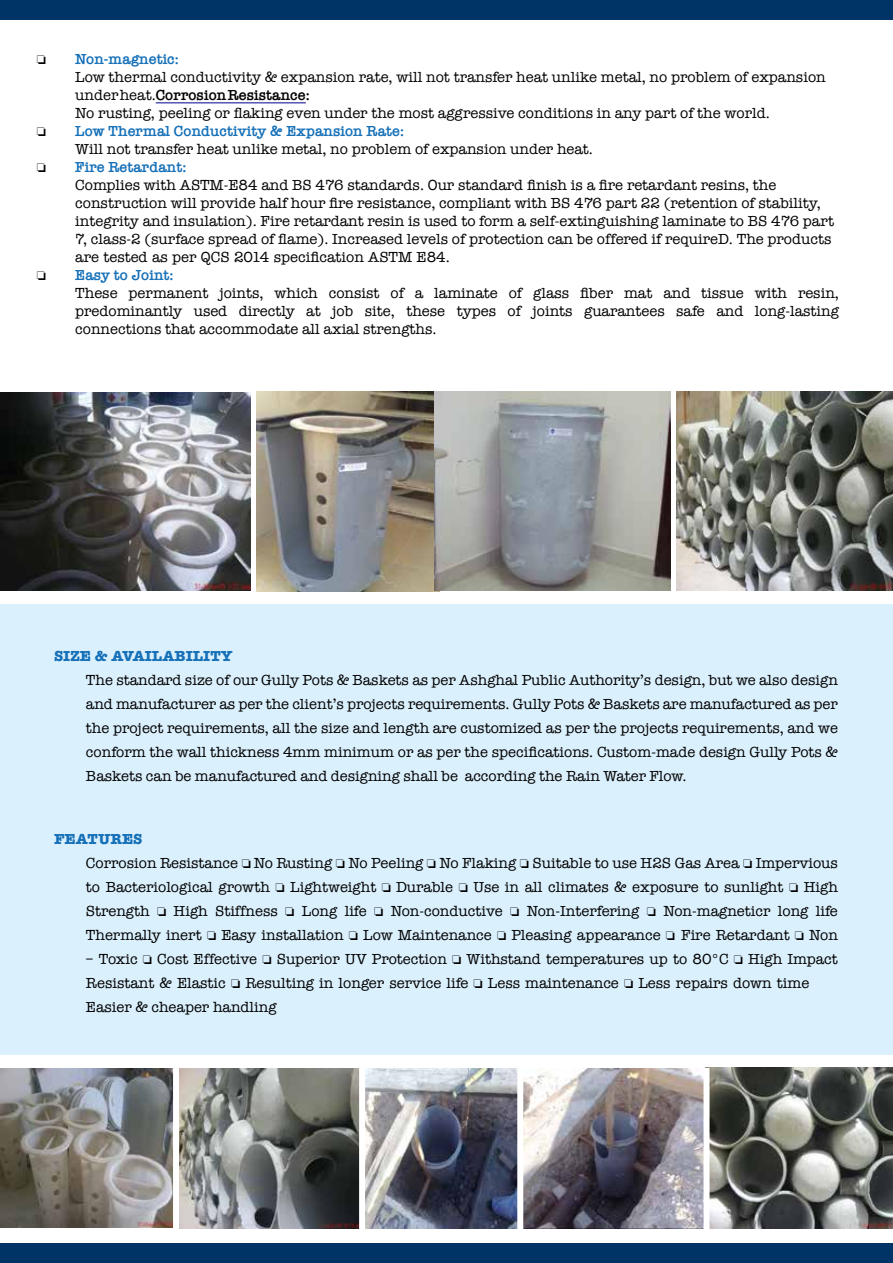
<style>
.page{position:relative;width:893px;height:1263px;background:#fff}
.page>*{position:absolute;margin:0;border:0;box-sizing:border-box;transform-origin:0 0}
.t1{font:15px/24px "American Typewriter";color:#000}
.t2{font:600 15px "American Typewriter";color:#1570b8}
.t3{font:700 15px "American Typewriter";color:#1570b8}
.s1{font-weight:600}
.s2{font-weight:700;color:#1570b8}
</style>
<div class="page">
<div style="left:0;top:605px;width:893px;height:450px;background:#dbf0fd"></div>
<hr style="left:156px;top:103px;width:150px;height:1px;background:#000090">
<img style="left:0;top:392px;width:251px;height:198px">
<img style="left:257px;top:391px;width:182px;height:200px">
<img style="left:435px;top:391px;width:236px;height:199px">
<img style="left:676px;top:392px;width:217px;height:198px">
<img style="left:0;top:1067px;width:893px;height:162px">
<div style="left:173px;top:1068px;width:6px;height:170px;background:#fff"></div>
<div style="left:359px;top:1068px;width:6px;height:170px;background:#fff"></div>
<div style="left:517px;top:1068px;width:6px;height:170px;background:#fff"></div>
<div style="left:703px;top:1068px;width:6px;height:170px;background:#fff"></div>
<div style="left:0;top:1243px;width:893px;height:20px;background:#036"></div>
<div style="left:0;top:0;width:893px;height:20px;background:#036"></div>
<p class="t2" style="left:75px;top:48px;width:105px">Non-magnetic:</p>
<p class="t1" style="left:75px;top:68px;width:752px;line-height:18px">Low thermal conductivity &amp; expansion rate, will not transfer heat unlike metal, no problem of expansion under heat.<span class="s1">Corrosion Resistance:<br></span>No rusting, peeling or flaking even under the most aggressive conditions in any part of the world.</p>
<p class="t2" style="left:75px;top:120px;width:330px">Low Thermal Conductivity &amp; Expansion Rate:</p>
<p class="t1" style="left:75px;top:137px;width:519px">Will not transfer heat unlike metal, no problem of expansion under heat.</p>
<p class="t2" style="left:75px;top:156px;width:113px">Fire Retardant:</p>
<p class="t1" style="left:75px;top:176px;width:760px;line-height:18px">Complies with ASTM-E84 and BS 476 standards. Our standard finish is a fire retardant resins, the construction will provide half hour fire resistance, compliant with BS 476 part 22 (retention of stability, integrity and insulation). Fire retardant resin is used to form a self-extinguishing laminate to BS 476 part 7, class-2 (surface spread of flame). Increased levels of protection can be offered if requireD. The products are tested as per QCS 2014 specification ASTM E84.</p>
<p class="t2" style="left:75px;top:264px;width:100px">Easy to Joint:</p>
<p class="t1" style="left:75px;top:284px;width:765px;line-height:18px;text-align:justify">These permanent joints, which consist of a laminate of glass fiber mat and tissue with resin, predominantly used directly at job site, these types of joints guarantees safe and long-lasting connections that accommodate all axial strengths.</p>
<p class="t3" style="left:54px;top:643px;width:180px">SIZE &amp; AVAILABILITY</p>
<p class="t1" style="left:86px;top:667px;width:753px;text-align:justify">The standard size of our Gully Pots &amp; Baskets as per Ashghal Public Authority’s design, but we also design and manufacturer as per the client’s projects requirements. Gully Pots &amp; Baskets are manufactured as per the project requirements, all the size and length are customized as per the projects requirements, and we conform the wall thickness 4mm minimum or as per the specifications. Custom-made design Gully Pots &amp; Baskets can be manufactured and designing shall be according the Rain Water Flow.</p>
<p class="t1" style="left:86px;top:826px;width:753px;text-indent:-32px"><span class="s2">FEATURES<br></span>Corrosion Resistance ❏ No Rusting ❏ No Peeling ❏ No Flaking ❏ Suitable to use H2S Gas Area ❏ Impervious to Bacteriological growth ❏ Lightweight ❏ Durable ❏ Use in all climates &amp; exposure to sunlight ❏ High Strength ❏ High Stiffness ❏ Long life ❏ Non-conductive ❏ Non-Interfering ❏ Non-magneticr long life Thermally inert ❏ Easy installation ❏ Low Maintenance ❏ Pleasing appearance ❏ Fire Retardant ❏ Non</p>
<p class="t1" style="left:86px;top:946px;width:753px">– Toxic ❏ Cost Effective ❏ Superior UV Protection ❏ Withstand temperatures up to 80°C ❏ High Impact<br>Resistant &amp; Elastic ❏ Resulting in longer service life ❏ Less maintenance ❏ Less repairs down time<br>Easier &amp; cheaper handling</p>
</div>
